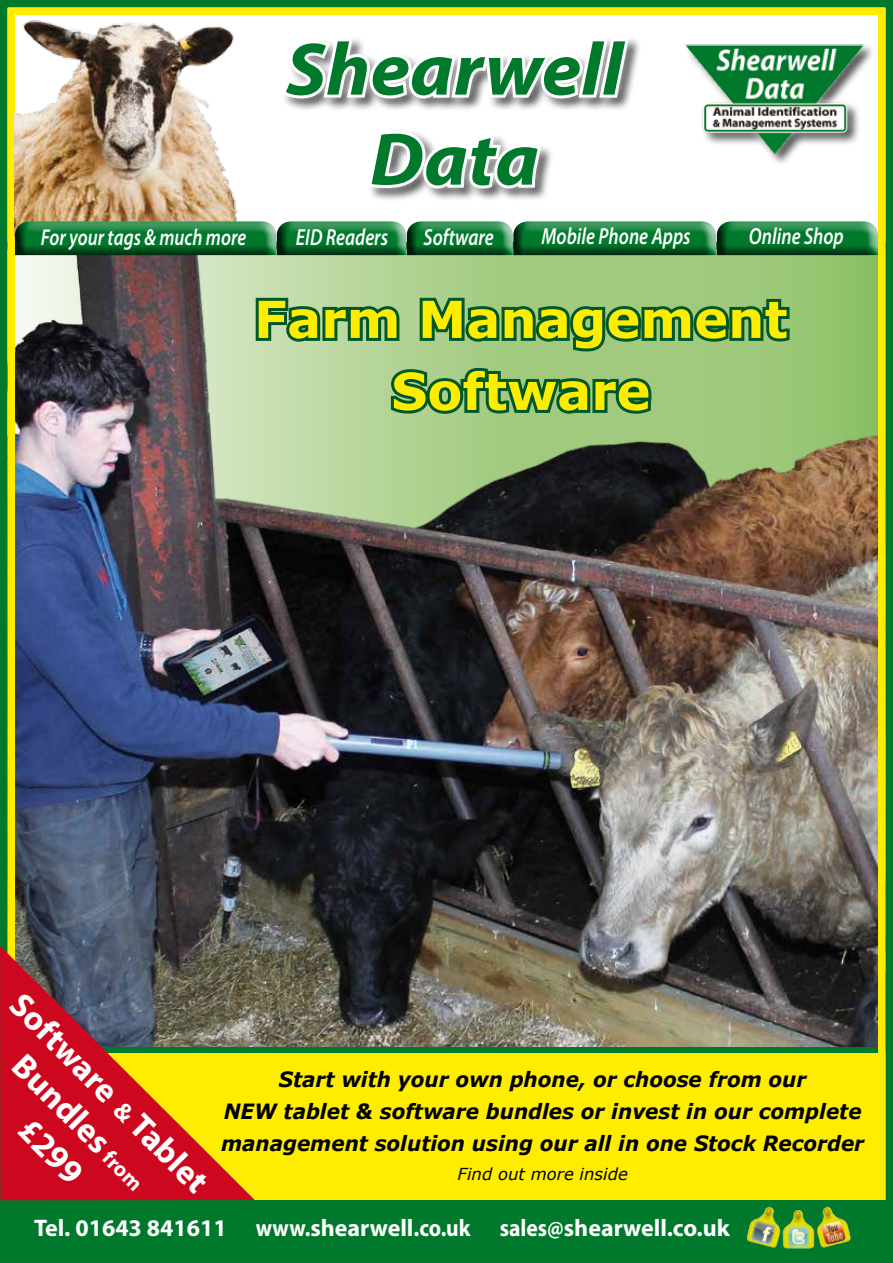
<style>
.page{position:relative;width:893px;height:1263px;background:#fff}
.page>*{position:absolute;margin:0;border:0;box-sizing:border-box;transform-origin:0 0}
.t1{font:italic 700 75px/90px "Myriad Pro";color:#00792c;text-align:center;scale:1.05 1}
.t2{font:700 51px/72px "Verdana";color:#ffed00;text-align:center}
.t3{font:700 34.2px/41.1px "Myriad Pro";color:#fff;text-align:center}
.t4{font:700 24px "Myriad Pro";color:#fff}
.t5{font:italic 600 23.4px "Myriad Pro";color:#fff;scale:.8 1}
.t6{font:italic 600 23.1px "Myriad Pro";color:#fff;scale:.8 1}
.t7{font:italic 700 21px/32.4px "Verdana";color:#000;text-align:center;scale:.95 1}
.t8{font:italic 16.5px "Verdana";color:#000}
.s1{font-size:25.2px}
.s2{font-size:21.6px}
</style>
<div class="page">
<img style="left:17px;top:266px;width:859px;height:934px">
<div style="left:0;top:0;width:893px;height:1263px;border:8px solid #00792c"></div>
<div style="left:8px;top:8px;width:877px;height:1247px;border:8px solid #ffed00"></div>
<svg style="left:253px;top:295px;width:149px;height:51px;background:#5c9764"></svg>
<svg style="left:417px;top:284px;width:376px;height:71px;background:#629d5c"></svg>
<svg style="left:387px;top:364px;width:267px;height:60px;background:#599659"></svg>
<img style="left:685px;top:44px;width:184px;height:113px">
<div style="left:281px;top:36px;width:361px;height:166px;background:#000;opacity:.75"></div>
<div style="left:274px;top:28px;width:364px;height:169px;background:#fff"></div>
<svg style="left:285px;top:38px;width:347px;height:64px"></svg>
<svg style="left:370px;top:131px;width:174px;height:60px"></svg>
<div style="left:8px;top:1200px;width:878px;height:55px;background:#00792c"></div>
<img style="left:739px;top:1206px;width:121px;height:51px">
<svg style="left:0;top:946px;width:255px;height:254px;background:#ae482e"></svg>
<img style="left:15px;top:16px;width:225px;height:204px">
<div style="left:716px;top:220px;width:169px;height:46px;background:#000;opacity:.75"></div>
<div style="left:15px;top:220px;width:267px;height:46px;background:#000;opacity:.75"></div>
<div style="left:275px;top:220px;width:138px;height:46px;background:#000;opacity:.75"></div>
<div style="left:405px;top:220px;width:114px;height:46px;background:#000;opacity:.75"></div>
<svg style="left:15px;top:221px;width:863px;height:34px;background:#177639"></svg>
<div style="left:512px;top:220px;width:210px;height:46px;background:#000;opacity:.75"></div>
<h1 class="t1" style="left:286px;top:22px;width:322px">Shearwell<br>Data</h1>
<p class="t6" style="left:41px;top:222px;width:258px">For your tags &amp; much more</p>
<p class="t5" style="left:296px;top:222px;width:117px">EID Readers</p>
<p class="t5" style="left:424px;top:222px;width:89px">Software</p>
<p class="t5" style="left:542px;top:221px;width:188px">Mobile Phone Apps</p>
<p class="t5" style="left:749px;top:221px;width:120px">Online Shop</p>
<h2 class="t2" style="left:254px;top:282px;width:535px">Farm Management<br>Software</h2>
<h3 class="t3" style="left:31px;top:984px;width:267px;rotate:45deg">Software <span class="s1">&amp;</span> Tablet<br>Bundles <span class="s2">from<br></span>£299</h3>
<p class="t7" style="left:221px;top:1062px;width:678px">Start with your own phone, or choose from our<br>NEW tablet &amp; software bundles or invest in our complete management solution using our all in one Stock Recorder</p>
<p class="t8" style="left:458px;top:1163px;width:172px">Find out more inside</p>
<p class="t4" style="left:34px;top:1212px;width:697px">Tel. 01643 841611 www.shearwell.co.uk sales@shearwell.co.uk</p>
</div>
